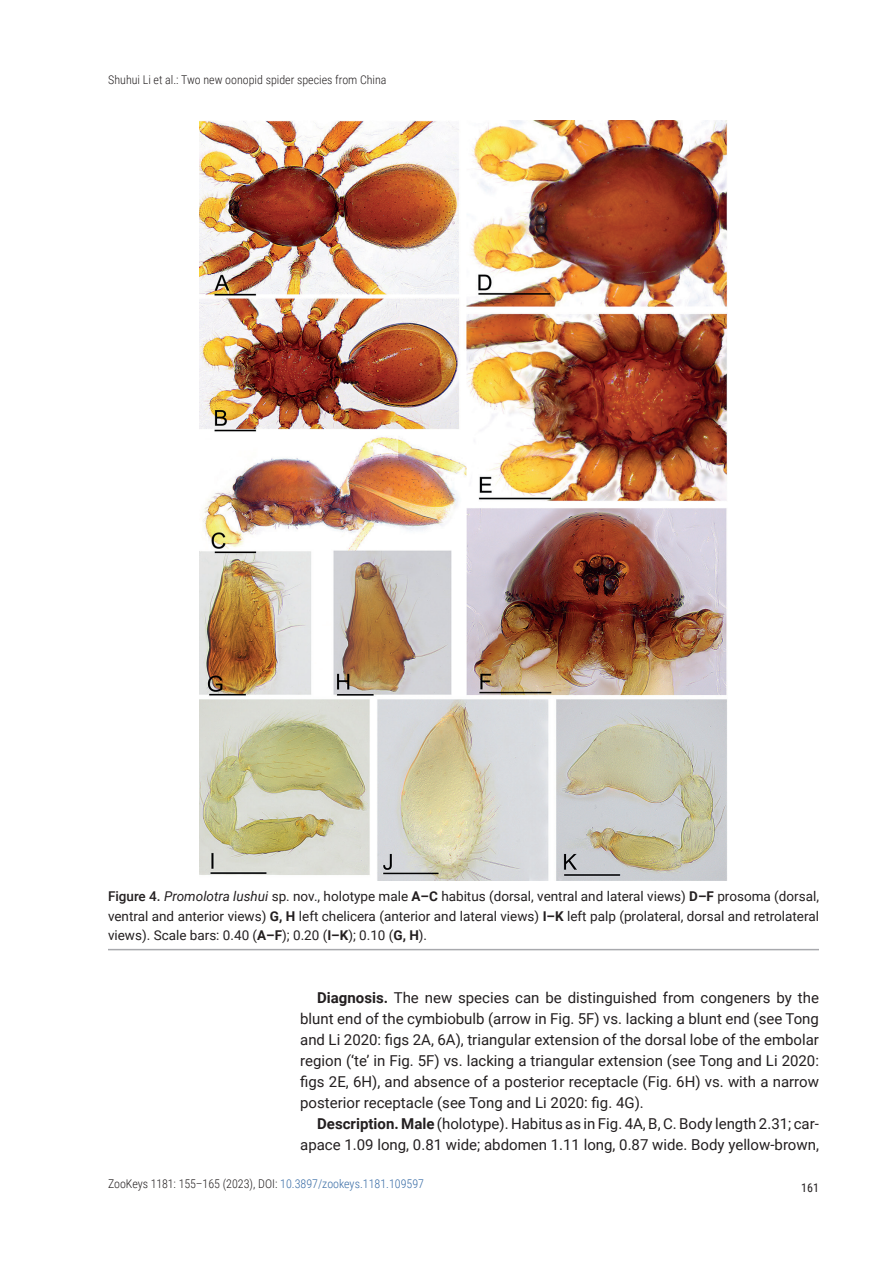
<style>
.page{position:relative;width:893px;height:1263px;background:#fff}
.page>*{position:absolute;margin:0;border:0;box-sizing:border-box;transform-origin:0 0}
.Body_text{font:15px/21px "Roboto";color:#231f20;text-align:justify}
.FIG_-_Caption{font:13.5px/19.8px "Roboto";color:#231f20;text-align:justify}
.t1{font:300 12px "Roboto Condensed";color:#231f20}
.t2{font:12px "Roboto Condensed";color:#231f20}
.s1{font-weight:500}
.s2{font-style:italic}
.s3{font-weight:700}
.s4{color:#376ba5}
</style>
<div class="page">
<img style="left:200px;top:121px;width:527px;height:759px">
<hr style="left:108px;top:949px;width:711px;height:1px;background:#a8a9ad">
<p class="t1" style="left:108px;top:71px;width:280px">Shuhui Li et al.: Two new oonopid spider species from China</p>
<p class="FIG_-_Caption" style="left:108px;top:885px;width:712px"><span class="s1">Figure 4.</span> <span class="s2">Promolotra lushui</span> sp. nov., holotype male <span class="s3">A–C</span> habitus (dorsal, ventral and lateral views) <span class="s3">D–F</span> prosoma (dorsal, ventral and anterior views) <span class="s3">G, H</span> left chelicera (anterior and lateral views) <span class="s3">I–K</span> left palp (prolateral, dorsal and retrolateral views). Scale bars: 0.40 (<span class="s3">A–F</span>); 0.20 (<span class="s3">I–K</span>); 0.10 (<span class="s3">G, H</span>).</p>
<p class="Body_text" style="left:300px;top:986px;width:520px;text-indent:17px"><span class="s3">Diagnosis.</span> The new species can be distinguished from congeners by the blunt end of the cymbiobulb (arrow in Fig. 5F) vs. lacking a blunt end (see Tong and Li 2020: figs 2A, 6A), triangular extension of the dorsal lobe of the embolar region (‘te’ in Fig. 5F) vs. lacking a triangular extension (see Tong and Li 2020: figs 2E, 6H), and absence of a posterior receptacle (Fig. 6H) vs. with a narrow posterior receptacle (see Tong and Li 2020: fig. 4G).</p>
<p class="Body_text" style="left:300px;top:1112px;width:520px;text-align:right"><span class="s3">Description. Male</span> (holotype). Habitus as in Fig. 4A, B, C. Body length 2.31; car&shy;apace 1.09 long, 0.81 wide; abdomen 1.11 long, 0.87 wide. Body yellow-brown,</p>
<p class="t1" style="left:108px;top:1175px;width:318px">ZooKeys 1181: 155–165 (2023), DOI: <span class="s4">10.3897/zookeys.1181.109597</span></p>
<p class="t2" style="left:801px;top:1179px;width:19px">161</p>
</div>
